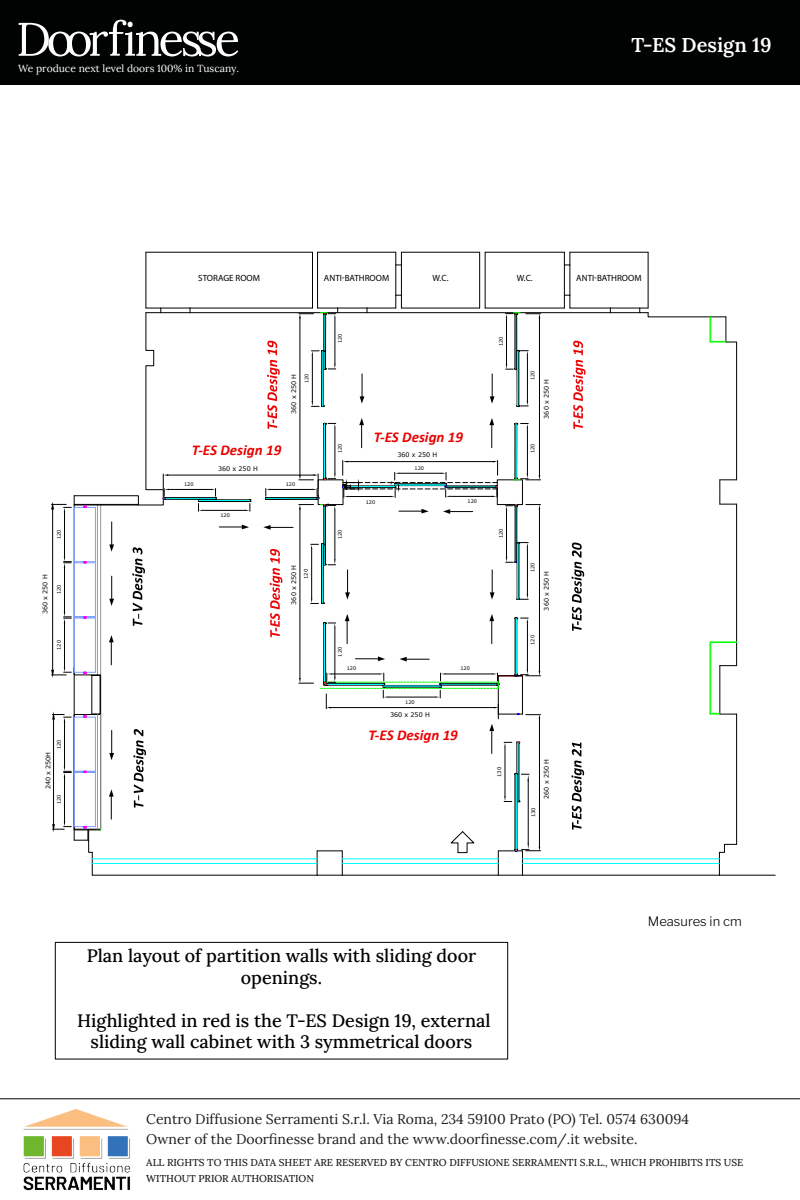
<style>
.page{position:relative;width:800px;height:1200px;background:#fff}
.page>*{position:absolute;margin:0;border:0;box-sizing:border-box;transform-origin:0 0}
.t1{font:600 20px "Lora";color:#fff}
.t2{font:500 18px/21.6px "Lora";color:#000;text-align:center}
.t3{font:italic 700 15px "Calibri";color:#ea0303}
.t4{font:14px/20px "Lora";color:#1d1e1c}
.t5{font:300 13px "Libre Franklin";color:#000}
.t6{font:10.3px "Lora";color:#fff}
.t7{font:500 10px/16px "Lora";color:#1d1e1c}
.t8{font:9px "Myriad Pro";color:#000}
.t9{font:6.4px "Verdana";color:#000}
.t10{font:5px "Verdana";color:#000}
.t11{font:5px "Verdana";color:#000;scale:1.07 1}
</style>
<div class="page">
<hr style="left:736px;top:714px;width:1px;height:130px;background:#000">
<hr style="left:719px;top:666px;width:1px;height:48px;background:#000">
<hr style="left:736px;top:504px;width:1px;height:162px;background:#000">
<hr style="left:648px;top:252px;width:1px;height:56px;background:#000">
<hr style="left:146px;top:252px;width:1px;height:56px;background:#000">
<div style="left:639px;top:308px;width:9px;height:5px;border:1px solid #000"></div>
<hr style="left:312px;top:252px;width:1px;height:56px;background:#000">
<hr style="left:367px;top:312px;width:243px;height:1px;background:#000">
<hr style="left:190px;top:312px;width:148px;height:1px;background:#000">
<hr style="left:485px;top:252px;width:1px;height:56px;background:#000">
<hr style="left:479px;top:252px;width:1px;height:56px;background:#000">
<hr style="left:317px;top:252px;width:1px;height:56px;background:#000">
<hr style="left:146px;top:252px;width:166px;height:1px;background:#000">
<hr style="left:190px;top:308px;width:122px;height:1px;background:#000">
<hr style="left:318px;top:252px;width:78px;height:1px;background:#000">
<hr style="left:401px;top:252px;width:79px;height:1px;background:#000">
<hr style="left:570px;top:308px;width:40px;height:1px;background:#000">
<hr style="left:485px;top:308px;width:79px;height:1px;background:#000">
<hr style="left:570px;top:252px;width:78px;height:1px;background:#000">
<hr style="left:485px;top:252px;width:79px;height:1px;background:#000">
<svg style="left:395px;top:252px;width:7px;height:14px"></svg>
<svg style="left:564px;top:252px;width:7px;height:14px"></svg>
<svg style="left:564px;top:295px;width:7px;height:13px"></svg>
<svg style="left:719px;top:844px;width:18px;height:31px"></svg>
<hr style="left:395px;top:265px;width:1px;height:30px;background:#000">
<hr style="left:401px;top:265px;width:1px;height:30px;background:#000">
<hr style="left:564px;top:265px;width:1px;height:30px;background:#000">
<hr style="left:570px;top:265px;width:1px;height:30px;background:#000">
<hr style="left:610px;top:308px;width:30px;height:1px;background:#000">
<hr style="left:610px;top:312px;width:30px;height:1px;background:#000">
<hr style="left:92px;top:858px;width:225px;height:1px;background:#0ff">
<hr style="left:522px;top:858px;width:197px;height:1px;background:#0ff">
<hr style="left:719px;top:875px;width:56px;height:1px;background:#000">
<hr style="left:92px;top:863px;width:225px;height:1px;background:#0ff">
<hr style="left:522px;top:863px;width:197px;height:1px;background:#0ff">
<hr style="left:92px;top:875px;width:225px;height:1px;background:#000">
<hr style="left:522px;top:875px;width:197px;height:1px;background:#000">
<svg style="left:647px;top:312px;width:90px;height:193px"></svg>
<hr style="left:710px;top:664px;width:1px;height:49px;background:#0f0">
<svg style="left:710px;top:713px;width:27px;height:2px"></svg>
<svg style="left:709px;top:641px;width:28px;height:25px"></svg>
<hr style="left:199px;top:499px;width:50px;height:1px;background:#000">
<hr style="left:165px;top:499px;width:50px;height:1px;background:#000">
<hr style="left:165px;top:498px;width:50px;height:1px;background:#0ff">
<hr style="left:199px;top:500px;width:50px;height:1px;background:#0ff">
<hr style="left:165px;top:497px;width:50px;height:1px;background:#000">
<hr style="left:199px;top:501px;width:50px;height:1px;background:#000">
<svg style="left:219px;top:525px;width:30px;height:4px"></svg>
<svg style="left:571px;top:743px;width:13px;height:87px"></svg>
<svg style="left:572px;top:543px;width:12px;height:88px"></svg>
<svg style="left:573px;top:341px;width:13px;height:88px"></svg>
<svg style="left:245px;top:499px;width:6px;height:12px"></svg>
<svg style="left:198px;top:499px;width:5px;height:12px"></svg>
<hr style="left:203px;top:510px;width:42px;height:1px;background:#000">
<svg style="left:211px;top:489px;width:6px;height:11px"></svg>
<hr style="left:169px;top:489px;width:42px;height:1px;background:#000">
<hr style="left:167px;top:475px;width:148px;height:1px;background:#000">
<svg style="left:51px;top:308px;width:140px;height:567px"></svg>
<svg style="left:263px;top:295px;width:278px;height:717px"></svg>
<hr style="left:528px;top:780px;width:1px;height:63px;background:#000">
<div style="left:55px;top:942px;width:453px;height:117px;border:1px solid #000"></div>
<div style="left:0;top:0;width:800px;height:84px;background:#010202"></div>
<svg style="left:19px;top:20px;width:219px;height:37px"></svg>
<svg style="left:0;top:1098px;width:800px;height:2px;background:#7f7f7f"></svg>
<img style="left:23px;top:1109px;width:107px;height:82px">
<p class="t6" style="left:18px;top:64px;width:222px">We produce next level doors 100% in Tuscany.</p>
<h1 class="t1" style="left:631px;top:37px;width:142px">T-ES Design 19</h1>
<p class="t8" style="left:198px;top:273px;width:63px">STORAGE ROOM</p>
<p class="t8" style="left:324px;top:273px;width:67px">ANTI-BATHROOM</p>
<p class="t8" style="left:576px;top:273px;width:67px">ANTI-BATHROOM</p>
<p class="t8" style="left:433px;top:273px;width:18px">W.C.</p>
<p class="t8" style="left:517px;top:273px;width:18px">W.C.</p>
<p class="t10" style="left:56px;top:539px;width:11px;rotate:-90deg">120</p>
<p class="t9" style="left:42px;top:614px;width:41px;rotate:-90deg">360 x 250 H</p>
<p class="t10" style="left:56px;top:594px;width:11px;rotate:-90deg">120</p>
<p class="t10" style="left:56px;top:650px;width:11px;rotate:-90deg">120</p>
<p class="t10" style="left:56px;top:749px;width:11px;rotate:-90deg">120</p>
<p class="t9" style="left:45px;top:789px;width:39px;rotate:-90deg">240 x 250H</p>
<p class="t10" style="left:56px;top:804px;width:11px;rotate:-90deg">120</p>
<p class="t9" style="left:290px;top:414px;width:41px;rotate:-90deg">360 x 250 H</p>
<p class="t10" style="left:304px;top:383px;width:11px;rotate:-90deg">120</p>
<p class="t3" style="left:192px;top:445px;width:91px">T-ES Design 19</p>
<p class="t9" style="left:218px;top:465px;width:41px">360 x 250 H</p>
<p class="t10" style="left:184px;top:481px;width:11px">120</p>
<p class="t10" style="left:286px;top:481px;width:11px">120</p>
<p class="t10" style="left:220px;top:513px;width:11px">120</p>
<p class="t10" style="left:337px;top:343px;width:11px;rotate:-90deg">120</p>
<p class="t10" style="left:498px;top:346px;width:11px;rotate:-90deg">120</p>
<p class="t10" style="left:530px;top:380px;width:11px;rotate:-90deg">120</p>
<p class="t9" style="left:543px;top:419px;width:41px;rotate:-90deg">360 x 250 H</p>
<p class="t10" style="left:337px;top:453px;width:11px;rotate:-90deg">120</p>
<p class="t3" style="left:374px;top:432px;width:91px">T-ES Design 19</p>
<p class="t9" style="left:398px;top:451px;width:41px">360 x 250 H</p>
<p class="t10" style="left:415px;top:465px;width:11px">120</p>
<p class="t10" style="left:530px;top:453px;width:11px;rotate:-90deg">120</p>
<p class="t10" style="left:366px;top:499px;width:11px">120</p>
<p class="t10" style="left:468px;top:499px;width:11px">120</p>
<p class="t10" style="left:337px;top:539px;width:11px;rotate:-90deg">120</p>
<p class="t10" style="left:498px;top:538px;width:11px;rotate:-90deg">120</p>
<p class="t10" style="left:530px;top:572px;width:11px;rotate:-90deg">120</p>
<p class="t9" style="left:290px;top:605px;width:41px;rotate:-90deg">360 x 250 H</p>
<p class="t9" style="left:543px;top:611px;width:41px;rotate:-90deg">360 x 250 H</p>
<p class="t11" style="left:303px;top:579px;width:11px;rotate:-90deg">120</p>
<p class="t10" style="left:337px;top:657px;width:11px;rotate:-90deg">120</p>
<p class="t10" style="left:347px;top:666px;width:11px">120</p>
<p class="t10" style="left:460px;top:666px;width:11px">120</p>
<p class="t10" style="left:405px;top:699px;width:11px">120</p>
<p class="t9" style="left:390px;top:711px;width:41px">360 x 250 H</p>
<p class="t3" style="left:369px;top:730px;width:91px">T-ES Design 19</p>
<p class="t11" style="left:497px;top:777px;width:11px;rotate:-90deg">130</p>
<p class="t10" style="left:530px;top:645px;width:11px;rotate:-90deg">120</p>
<p class="t11" style="left:530px;top:817px;width:11px;rotate:-90deg">130</p>
<p class="t9" style="left:543px;top:799px;width:41px;rotate:-90deg">260 x 250 H</p>
<p class="t2" style="left:87px;top:947px;width:391px">Plan layout of partition walls with sliding door openings.</p>
<p class="t2" style="left:77px;top:1012px;width:415px">Highlighted in red is the T-ES Design 19, external sliding wall cabinet with 3 symmetrical doors</p>
<p class="t5" style="left:648px;top:917px;width:96px">Measures in cm</p>
<p class="t4" style="left:146px;top:1111px;width:544px">Centro Diffusione Serramenti S.r.l. Via Roma, 234 59100 Prato (PO) Tel. 0574 630094<br>Owner of the Doorfinesse brand and the www.doorfinesse.com/.it website.</p>
<p class="t7" style="left:146px;top:1156px;width:599px">ALL RIGHTS TO THIS DATA SHEET ARE RESERVED BY CENTRO DIFFUSIONE SERRAMENTI S.R.L., WHICH PROHIBITS ITS USE<br>WITHOUT PRIOR AUTHORISATION</p>
</div>
